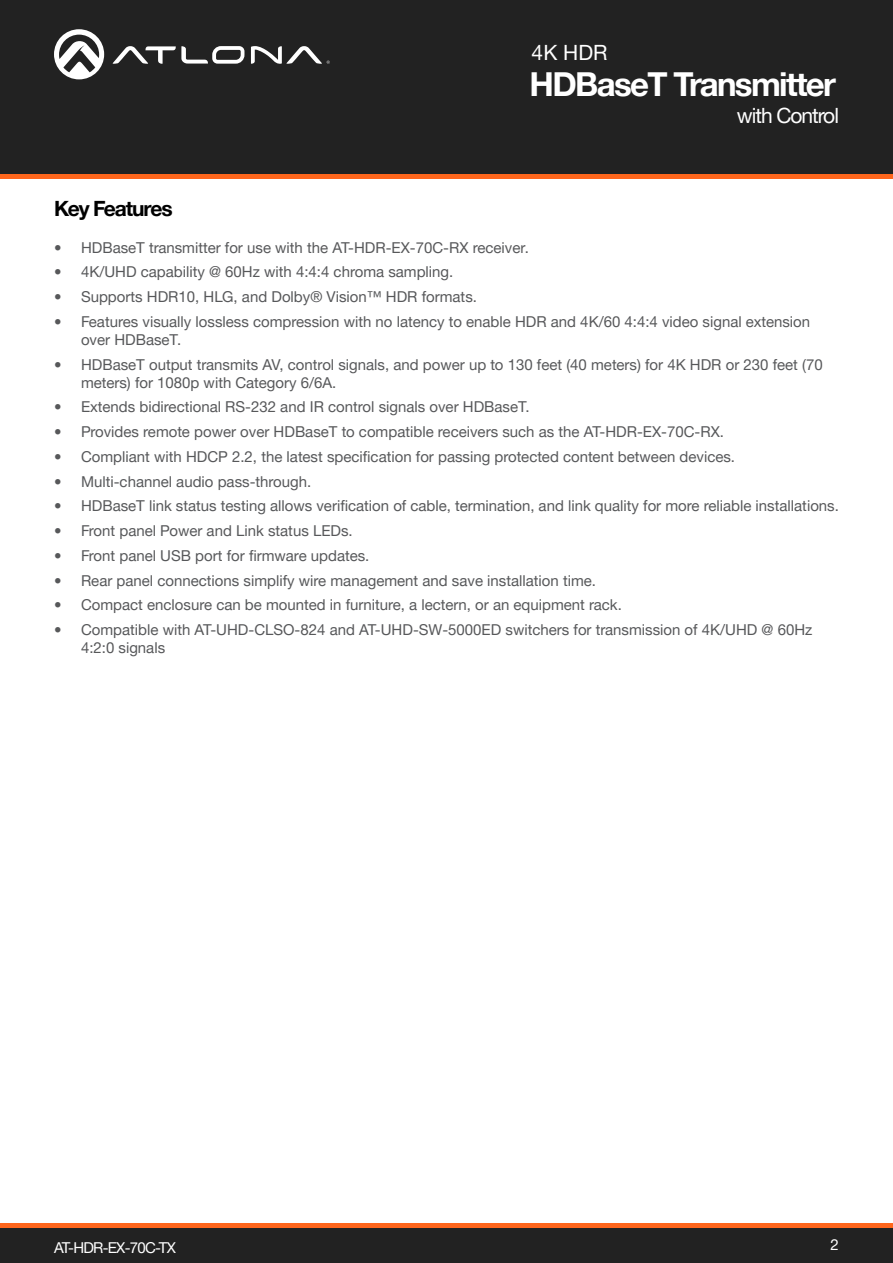
<style>
.page{position:relative;width:893px;height:1263px;background:#fff}
.page>*{position:absolute;margin:0;border:0;box-sizing:border-box;transform-origin:0 0}
.t1{font:700 33px "Helvetica Neue LTW1 G";letter-spacing:-.05em;color:#fff}
.t2{font:21px "Helvetica Neue LTW1 G";letter-spacing:-.05em;color:#fff}
.Product_Type_First_Page{font:700 21px "Helvetica Neue LTW1 G";letter-spacing:-.05em;color:#000}
.t3{font:15px/18px "Helvetica Neue LTW1 G";color:#57585a}
.t4{font:15px "Helvetica Neue LTW1 G";letter-spacing:-.05em;color:#fff}
</style>
<div class="page">
<div style="left:0;top:1227px;width:893px;height:36px;background:#222"></div>
<hr style="left:0;top:1223px;width:893px;height:4px;background:#ff661c">
<div style="left:0;top:0;width:893px;height:174px;background:#222"></div>
<hr style="left:0;top:174px;width:893px;height:4px;background:#ff661c">
<svg style="left:113px;top:46px;width:131px;height:18px"></svg>
<svg style="left:251px;top:46px;width:79px;height:18px"></svg>
<svg style="left:54px;top:29px;width:50px;height:50px"></svg>
<h2 class="t2" style="left:532px;top:39px;width:77px">4K HDR</h2>
<h1 class="t1" style="left:530px;top:63px;width:308px">HDBaseT Transmitter</h1>
<h2 class="t2" style="left:737px;top:103px;width:103px">with Control</h2>
<p class="Product_Type_First_Page" style="left:54px;top:196px;width:120px">Key Features</p>
<p class="t3" style="left:54px;top:238px;width:476px">• HDBaseT transmitter for use with the AT-HDR-EX-70C-RX receiver.</p>
<p class="t3" style="left:54px;top:263px;width:401px">• 4K/UHD capability @ 60Hz with 4:4:4 chroma sampling.</p>
<p class="t3" style="left:54px;top:288px;width:424px">• Supports HDR10, HLG, and Dolby® Vision™ HDR formats.</p>
<p class="t3" style="left:81px;top:312px;width:731px;text-indent:-27px">• Features visually lossless compression with no latency to enable HDR and 4K/60 4:4:4 video signal extension over HDBaseT.</p>
<p class="t3" style="left:81px;top:355px;width:743px;text-indent:-27px">• HDBaseT output transmits AV, control signals, and power up to 130 feet (40 meters) for 4K HDR or 230 feet (70 meters) for 1080p with Category 6/6A.</p>
<p class="t3" style="left:54px;top:398px;width:477px">• Extends bidirectional RS-232 and IR control signals over HDBaseT.</p>
<p class="t3" style="left:54px;top:423px;width:671px">• Provides remote power over HDBaseT to compatible receivers such as the AT-HDR-EX-70C-RX.</p>
<p class="t3" style="left:54px;top:447px;width:683px">• Compliant with HDCP 2.2, the latest specification for passing protected content between devices.</p>
<p class="t3" style="left:54px;top:472px;width:259px">• Multi-channel audio pass-through.</p>
<p class="t3" style="left:54px;top:497px;width:786px">• HDBaseT link status testing allows verification of cable, termination, and link quality for more reliable installations.</p>
<p class="t3" style="left:54px;top:522px;width:300px">• Front panel Power and Link status LEDs.</p>
<p class="t3" style="left:54px;top:546px;width:317px">• Front panel USB port for firmware updates.</p>
<p class="t3" style="left:54px;top:571px;width:544px">• Rear panel connections simplify wire management and save installation time.</p>
<p class="t3" style="left:54px;top:596px;width:569px">• Compact enclosure can be mounted in furniture, a lectern, or an equipment rack.</p>
<p class="t3" style="left:81px;top:621px;width:733px;text-indent:-27px">• Compatible with AT-UHD-CLSO-824 and AT-UHD-SW-5000ED switchers for transmission of 4K/UHD @ 60Hz<br>4:2:0 signals</p>
<p class="t4" style="left:54px;top:1238px;width:123px">AT-HDR-EX-70C-TX</p>
<p class="t4" style="left:831px;top:1235px;width:10px">2</p>
</div>
